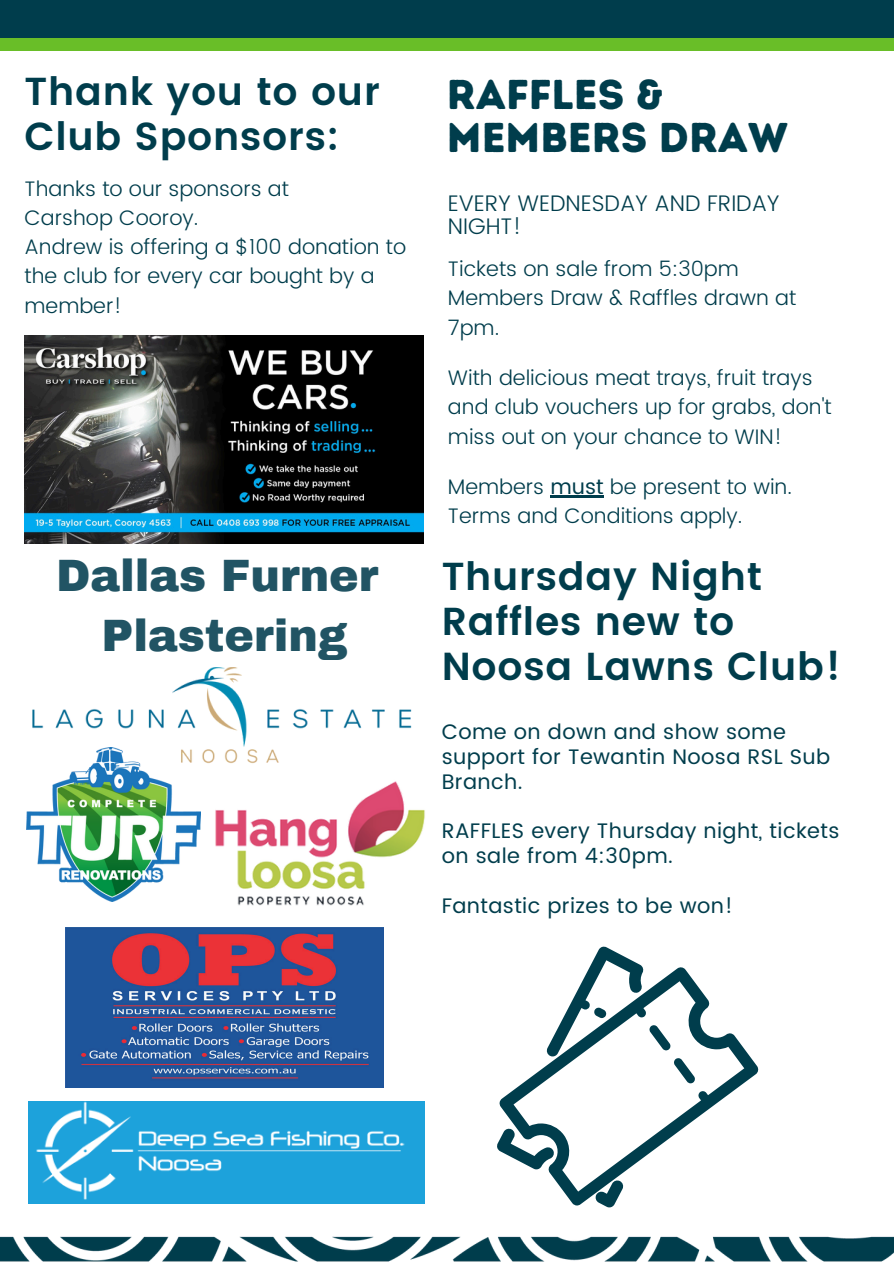
<style>
.page{position:relative;width:894px;height:1264px;background:#fff}
.page>*{position:absolute;margin:0;border:0;box-sizing:border-box;transform-origin:0 0}
.t1{font:900 44.25px/60px "Archivo";color:#215464;text-align:center}
.t2{font:41.7px/43.5px "Intro Rust Base";color:#003d4c}
.t3{font:600 39px/45px "Poppins";letter-spacing:.02em;color:#003d4c}
.t4{font:300 22.5px/22.2px "Poppins";color:#003d4c}
.t5{font:300 21px/29.4px "Poppins";color:#003d4c}
.t6{font:21px/24.8px "Poppins";letter-spacing:.02em;color:#003d4c}
.s1{font-weight:400}
</style>
<div class="page">
<div style="left:0;top:0;width:893px;height:51px;background:#69be28"></div>
<div style="left:0;top:0;width:893px;height:38px;background:#003d4c"></div>
<img style="left:0;top:1236px;width:893px;height:26px">
<img style="left:25px;top:335px;width:398px;height:208px">
<img style="left:215px;top:781px;width:210px;height:125px">
<img style="left:26px;top:767px;width:175px;height:134px">
<img style="left:32px;top:667px;width:380px;height:100px">
<img style="left:65px;top:927px;width:318px;height:160px">
<div style="left:28px;top:1101px;width:396px;height:102px;background:#1da2db"></div>
<img style="left:32px;top:1101px;width:385px;height:103px">
<svg style="left:499px;top:982px;width:259px;height:223px"></svg>
<svg style="left:497px;top:1127px;width:57px;height:42px"></svg>
<svg style="left:594px;top:1179px;width:29px;height:28px"></svg>
<svg style="left:546px;top:946px;width:149px;height:137px"></svg>
<hr style="left:550px;top:495px;width:53px;height:2px;background:#003d4c">
<p class="t3" style="left:25px;top:69px;width:356px">Thank you to our<br>Club Sponsors:</p>
<p class="t5" style="left:25px;top:174px;width:266px">Thanks to our sponsors at</p>
<p class="t5" style="left:25px;top:203px;width:175px">Carshop Cooroy.</p>
<p class="t5" style="left:25px;top:232px;width:383px">Andrew is offering a $100 donation to the club for every car bought by a member!</p>
<p class="t1" style="left:56px;top:546px;width:324px">Dallas Furner<br>Plastering</p>
<h2 class="t2" style="left:446px;top:72px;width:342px">RAFFLES &amp;<br>MEMBERS DRAW</h2>
<p class="t4" style="left:448px;top:192px;width:333px">EVERY WEDNESDAY AND FRIDAY<br>NIGHT!</p>
<p class="t5" style="left:448px;top:254px;width:292px">Tickets on sale from 5:30pm</p>
<p class="t5" style="left:448px;top:283px;width:350px">Members Draw &amp; Raffles drawn at<br>7pm.</p>
<p class="t5" style="left:448px;top:363px;width:385px">With delicious meat trays, fruit trays and club vouchers up for grabs, don't miss out on your chance to WIN!</p>
<p class="t5" style="left:448px;top:472px;width:345px">Members <span class="s1">must</span> be present to win.</p>
<h3 class="t5" style="left:448px;top:501px;width:296px">Terms and Conditions apply.</h3>
<p class="t3" style="left:441px;top:553px;width:401px">Thursday Night<br>Raffles new to<br>Noosa Lawns Club!</p>
<p class="t6" style="left:441px;top:719px;width:390px">Come on down and show some support for Tewantin Noosa RSL Sub<br>Branch.</p>
<p class="t6" style="left:441px;top:818px;width:399px">RAFFLES every Thursday night, tickets on sale from 4:30pm.</p>
<p class="t6" style="left:441px;top:893px;width:293px">Fantastic prizes to be won!</p>
</div>
